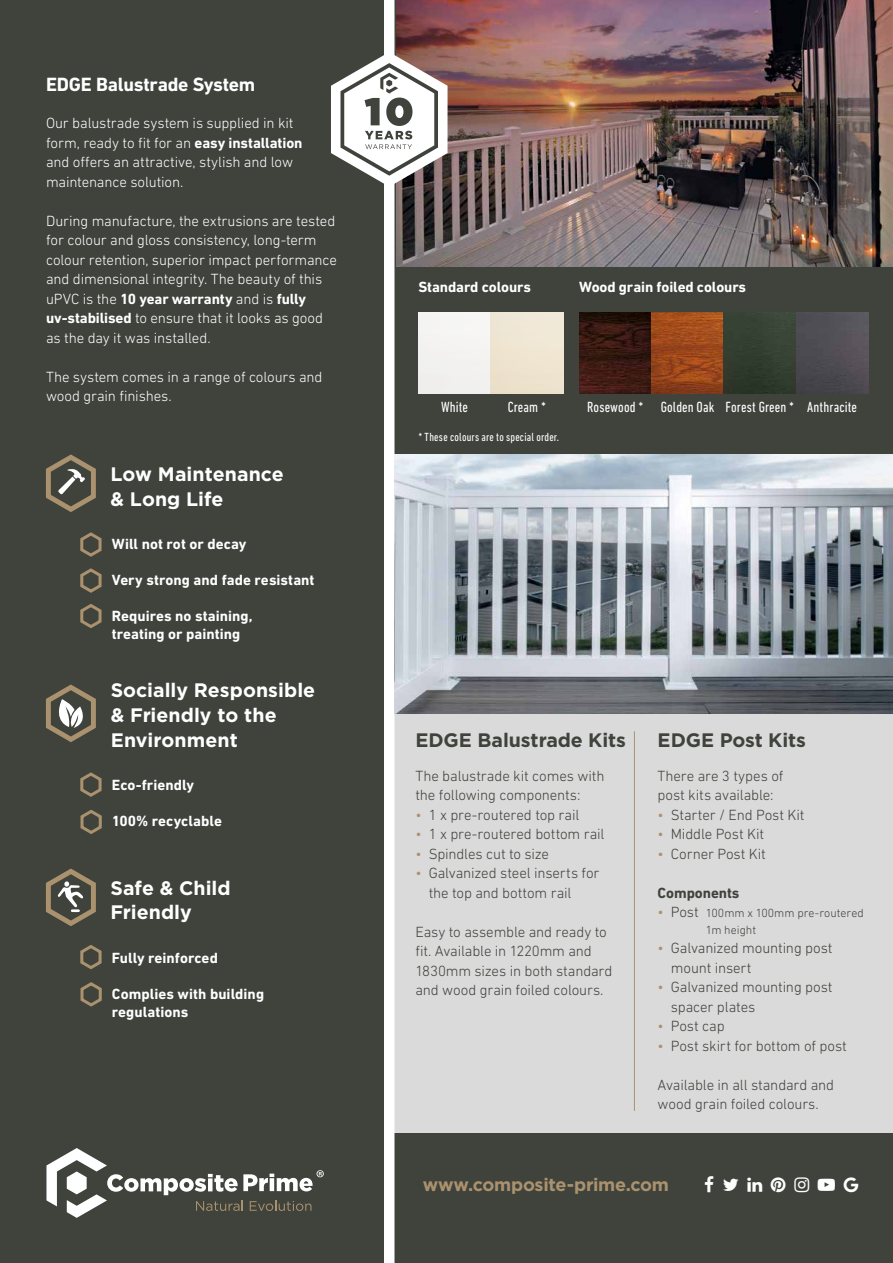
<style>
.page{position:relative;width:893px;height:1263px;background:#3f433c}
.page>*{position:absolute;margin:0;border:0;box-sizing:border-box;transform-origin:0 0}
.t1{font:700 19.5px/24.8px "Gotham";letter-spacing:.005em;color:#fff}
.t2{font:700 19.5px "Gotham";letter-spacing:-.005em;color:#3f433c}
.t3{font:700 19.5px "DIN Next LT Pro";letter-spacing:-.015em;color:#fff}
.t4{font:700 18px "Gotham";letter-spacing:-.015em;color:#ab926e}
.t5{font:300 15px/19.5px "DIN Next LT Pro";letter-spacing:-.01em;color:#3f433c}
.t6{font:300 15px/19.5px "DIN Next LT Pro";letter-spacing:-.01em;color:#fff}
.t7{font:700 15px/18px "DIN Next LT Pro";letter-spacing:.005em;color:#fff}
.t8{font:condensed 15px "DIN Next LT Pro";letter-spacing:.01em;color:#fff}
.t9{font:700 15px "DIN Next LT Pro";letter-spacing:-.005em;color:#3f433c}
.t10{font:300 12px/16.5px "DIN Next LT Pro";color:#3f433c}
.t11{font:condensed 12px "DIN Next LT Pro";letter-spacing:.02em;color:#fff}
.s1{font-weight:700}
.s2{color:#ab926e}
.s3{font-size:15px;color:#ab926e}
.s4{font-size:15px}
</style>
<div class="page">
<div style="left:394px;top:714px;width:499px;height:419px;background:#dadada"></div>
<svg style="left:46px;top:1148px;width:278px;height:70px"></svg>
<div style="left:384px;top:0;width:10px;height:1263px;background:#fff"></div>
<img style="left:397px;top:0;width:496px;height:267px">
<img style="left:394px;top:454px;width:499px;height:260px">
<svg style="left:80px;top:532px;width:22px;height:25px"></svg>
<svg style="left:80px;top:568px;width:22px;height:61px"></svg>
<svg style="left:46px;top:454px;width:50px;height:58px"></svg>
<svg style="left:80px;top:772px;width:22px;height:62px"></svg>
<svg style="left:80px;top:945px;width:22px;height:62px"></svg>
<svg style="left:46px;top:684px;width:50px;height:58px"></svg>
<svg style="left:46px;top:868px;width:50px;height:58px"></svg>
<div style="left:418px;top:312px;width:73px;height:81px;background:#f4f2f1"></div>
<div style="left:491px;top:312px;width:72px;height:81px;background:#efe5d1"></div>
<img style="left:579px;top:312px;width:72px;height:81px">
<svg style="left:651px;top:312px;width:73px;height:81px"></svg>
<div style="left:724px;top:312px;width:72px;height:81px;background:#333f31"></div>
<div style="left:796px;top:312px;width:72px;height:81px;background:linear-gradient(to right,#46474c,#57535a)"></div>
<hr style="left:634px;top:731px;width:1px;height:380px;background:#ab926e">
<svg style="left:331px;top:52px;width:117px;height:135px"></svg>
<h1 class="t3" style="left:46px;top:73px;width:211px">EDGE Balustrade System</h1>
<p class="t6" style="left:46px;top:113px;width:258px">Our balustrade system is supplied in kit form, ready to fit for an <span class="s1">easy installation </span>and offers an attractive, stylish and low maintenance solution.</p>
<p class="t6" style="left:46px;top:211px;width:293px">During manufacture, the extrusions are tested for colour and gloss consistency, long-term colour retention, superior impact performance and dimensional integrity. The beauty of this uPVC is the <span class="s1">10 year warranty</span> and is <span class="s1">fully uv-stabilised</span> to ensure that it looks as good as the day it was installed.</p>
<p class="t6" style="left:46px;top:367px;width:278px">The system comes in a range of colours and wood grain finishes.</p>
<h1 class="t1" style="left:111px;top:461px;width:175px">Low Maintenance &amp; Long Life</h1>
<p class="t7" style="left:112px;top:535px;width:136px">Will not rot or decay</p>
<p class="t7" style="left:112px;top:571px;width:204px">Very strong and fade resistant</p>
<p class="t7" style="left:112px;top:607px;width:142px">Requires no staining, treating or painting</p>
<h1 class="t1" style="left:111px;top:678px;width:206px">Socially Responsible &amp; Friendly to the<br>Environment</h1>
<p class="t7" style="left:112px;top:776px;width:84px">Eco-friendly</p>
<p class="t7" style="left:112px;top:812px;width:112px">100% recyclable</p>
<h1 class="t1" style="left:110px;top:875px;width:122px">Safe &amp; Child<br>Friendly</h1>
<p class="t7" style="left:112px;top:949px;width:108px">Fully reinforced</p>
<p class="t7" style="left:112px;top:985px;width:154px">Complies with building regulations</p>
<p class="t7" style="left:418px;top:278px;width:114px">Standard colours</p>
<p class="t7" style="left:579px;top:278px;width:169px">Wood grain foiled colours</p>
<p class="t8" style="left:441px;top:398px;width:29px">White</p>
<p class="t8" style="left:508px;top:398px;width:40px">Cream *</p>
<p class="t11" style="left:418px;top:430px;width:142px">* These colours are to special order.</p>
<p class="t8" style="left:587px;top:398px;width:58px">Rosewood *</p>
<p class="t8" style="left:661px;top:398px;width:198px">Golden Oak Forest Green * Anthracite</p>
<h1 class="t2" style="left:415px;top:728px;width:212px">EDGE Balustrade Kits</h1>
<p class="t5" style="left:415px;top:766px;width:191px">The balustrade kit comes with the following components:</p>
<p class="t5" style="left:415px;top:805px;width:165px"><span class="s2">•</span> 1 x pre-routered top rail</p>
<p class="t5" style="left:415px;top:824px;width:190px"><span class="s2">•</span> 1 x pre-routered bottom rail</p>
<p class="t5" style="left:415px;top:844px;width:135px"><span class="s2">•</span> Spindles cut to size</p>
<p class="t5" style="left:429px;top:863px;width:172px;text-indent:-13px"><span class="s2">•</span> Galvanized steel inserts for the top and bottom rail</p>
<p class="t5" style="left:415px;top:922px;width:198px">Easy to assemble and ready to fit. Available in 1220mm and<br>1830mm sizes in both standard and wood grain foiled colours.</p>
<h1 class="t2" style="left:658px;top:728px;width:150px">EDGE Post Kits</h1>
<p class="t5" style="left:658px;top:766px;width:127px">There are 3 types of post kits available:</p>
<p class="t5" style="left:658px;top:805px;width:148px"><span class="s2">•</span> Starter / End Post Kit</p>
<p class="t5" style="left:658px;top:824px;width:108px"><span class="s2">•</span> Middle Post Kit</p>
<p class="t5" style="left:658px;top:844px;width:110px"><span class="s2">•</span> Corner Post Kit</p>
<p class="t9" style="left:658px;top:884px;width:83px">Components</p>
<p class="t10" style="left:706px;top:905px;width:160px;text-indent:-48px"><span class="s3">•</span> <span class="s4">Post</span> 100mm x 100mm pre-routered<br>1m height</p>
<p class="t5" style="left:671px;top:938px;width:163px;text-indent:-13px"><span class="s2">•</span> Galvanized mounting post mount insert</p>
<p class="t5" style="left:671px;top:977px;width:163px;text-indent:-13px"><span class="s2">•</span> Galvanized mounting post spacer plates</p>
<p class="t5" style="left:658px;top:1016px;width:69px"><span class="s2">•</span> Post cap</p>
<p class="t5" style="left:658px;top:1036px;width:191px"><span class="s2">•</span> Post skirt for bottom of post</p>
<p class="t5" style="left:658px;top:1075px;width:178px">Available in all standard and wood grain foiled colours.</p>
<p class="t4" style="left:423px;top:1174px;width:248px">www.composite-prime.com</p>
</div>
